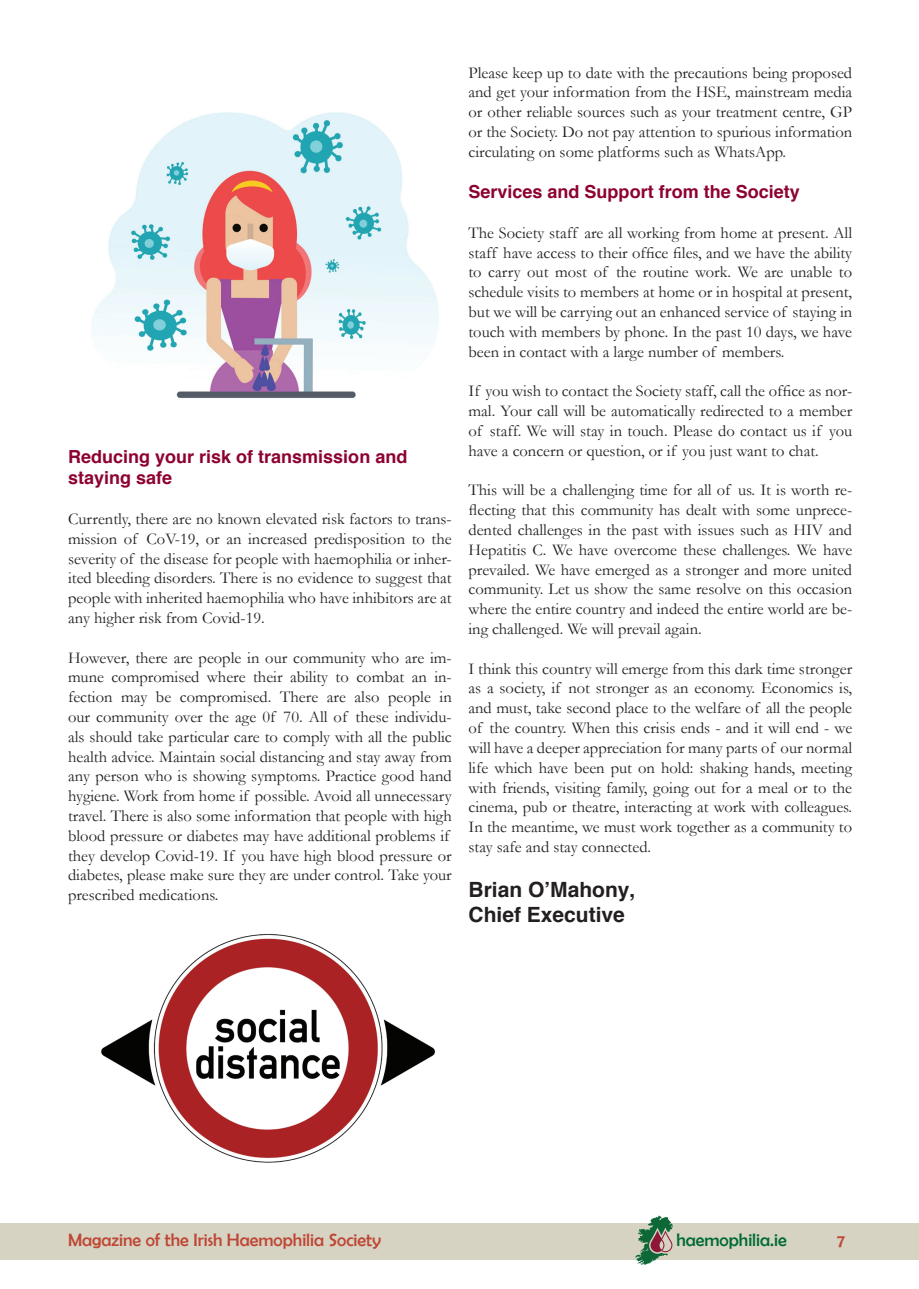
<style>
.page{position:relative;width:919px;height:1289px;background:#fff}
.page>*{position:absolute;margin:0;border:0;box-sizing:border-box;transform-origin:0 0}
.t1{font:700 21px "Helvetica";color:#231f20}
.t2{font:700 18px "Helvetica";color:#8d0233}
.t3{font:18px "Berlin Sans FB";color:#bf4634}
.t4{font:18px "Berlin Sans FB";color:#006a35}
.t5{font:16.5px/19.8px "Garamond";color:#231f20;text-align:justify}
</style>
<div class="page">
<div style="left:0;top:1222px;width:918px;height:37px;background:#d6d3c3"></div>
<svg style="left:635px;top:1215px;width:37px;height:49px"></svg>
<img style="left:91px;top:112px;width:348px;height:286px">
<img style="left:101px;top:934px;width:334px;height:229px">
<p class="t2" style="left:68px;top:445px;width:341px">Reducing your risk of transmission and</p>
<p class="t2" style="left:68px;top:466px;width:106px">staying safe</p>
<p class="t5" style="left:68px;top:508px;width:385px">Currently, there are no known elevated risk factors to trans&shy;mission of CoV-19, or an increased predisposition to the severity of the disease for people with haemophilia or inher&shy;ited bleeding disorders. There is no evidence to suggest that people with inherited haemophilia who have inhibitors are at any higher risk from Covid-19.</p>
<p class="t5" style="left:68px;top:647px;width:385px;text-align:left">However, there are people in our community who are im&shy;mune compromised where their ability to combat an in&shy;fection may be compromised. There are also people in our community over the age 0f 70. All of these individu&shy;als should take particular care to comply with all the public health advice. Maintain social distancing and stay away from any person who is showing symptoms. Practice good hand hygiene. Work from home if possible. Avoid all unnecessary travel. There is also some information that people with high blood pressure or diabetes may have additional problems if they develop Covid-19. If you have high blood pressure or diabetes, please make sure they are under control. Take your prescribed medications.</p>
<p class="t5" style="left:468px;top:62px;width:385px">Please keep up to date with the precautions being proposed and get your information from the HSE, mainstream media or other reliable sources such as your treatment centre, GP or the Society. Do not pay attention to spurious information circulating on some platforms such as WhatsApp.</p>
<p class="t2" style="left:468px;top:180px;width:333px">Services and Support from the Society</p>
<p class="t5" style="left:468px;top:222px;width:385px">The Society staff are all working from home at present. All staff have access to their office files, and we have the ability to carry out most of the routine work. We are unable to schedule visits to members at home or in hospital at present, but we will be carrying out an enhanced service of staying in touch with members by phone. In the past 10 days, we have been in contact with a large number of members.</p>
<p class="t5" style="left:468px;top:381px;width:385px">If you wish to contact the Society staff, call the office as nor&shy;mal. Your call will be automatically redirected to a member of staff. We will stay in touch. Please do contact us if you have a concern or question, or if you just want to chat.</p>
<p class="t5" style="left:468px;top:480px;width:385px">This will be a challenging time for all of us. It is worth re&shy;flecting that this community has dealt with some unprece&shy;dented challenges in the past with issues such as HIV and Hepatitis C. We have overcome these challenges. We have prevailed. We have emerged as a stronger and more united community. Let us show the same resolve on this occasion where the entire country and indeed the entire world are be&shy;ing challenged. We will prevail again.</p>
<p class="t5" style="left:468px;top:658px;width:385px">I think this country will emerge from this dark time stronger as a society, if not stronger as an economy. Economics is, and must, take second place to the welfare of all the people of the country. When this crisis ends - and it will end - we will have a deeper appreciation for many parts of our normal life which have been put on hold: shaking hands, meeting with friends, visiting family, going out for a meal or to the cinema, pub or theatre, interacting at work with colleagues.<br>In the meantime, we must work together as a community to stay safe and stay connected.</p>
<p class="t1" style="left:468px;top:876px;width:168px">Brian O’Mahony,</p>
<p class="t1" style="left:468px;top:901px;width:158px">Chief Executive</p>
<p class="t3" style="left:68px;top:1230px;width:314px">Magazine of the Irish Haemophilia Society</p>
<p class="t4" style="left:676px;top:1229px;width:112px">haemophilia.ie</p>
<p class="t3" style="left:837px;top:1230px;width:9px">7</p>
</div>
